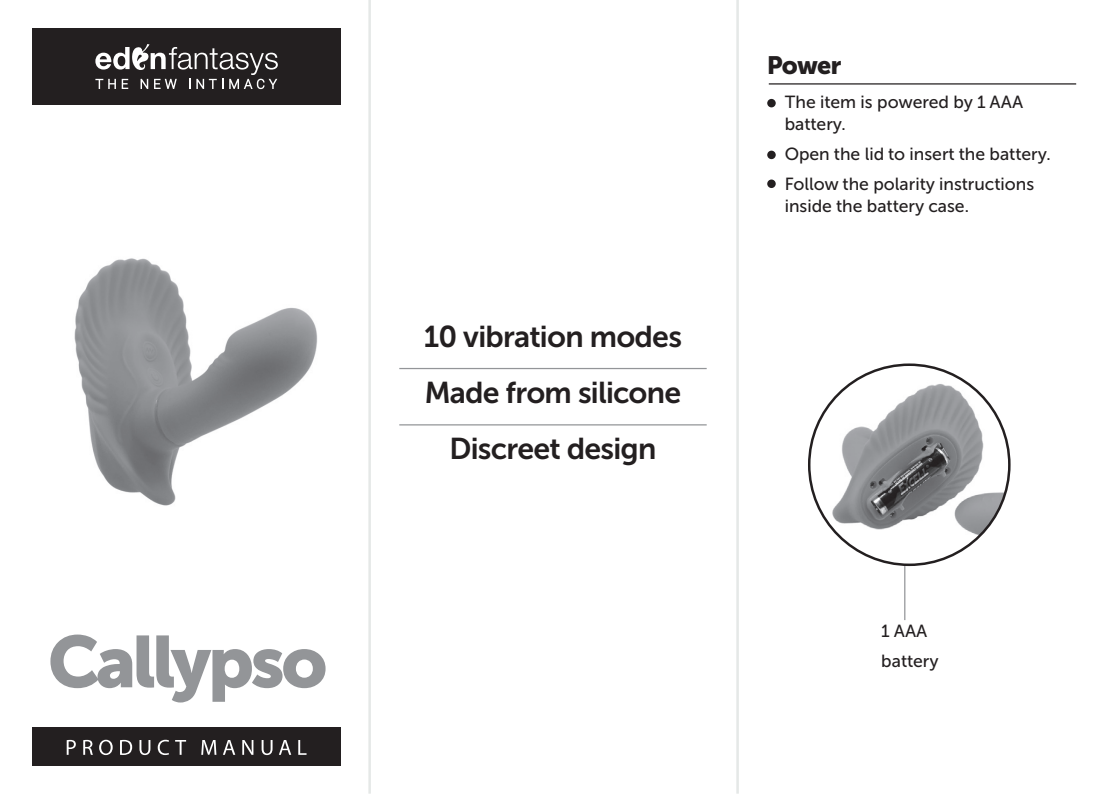
<style>
.page{position:relative;width:1106px;height:794px;background:#fff}
.page>*{position:absolute;margin:0;border:0;box-sizing:border-box;transform-origin:0 0}
.t1{font:72.5px "Museo Sans Cyrl 900";letter-spacing:-.05em;color:#939598}
.t2{font:30px/55.8px "Museo Sans Cyrl 700";letter-spacing:-.025em;color:#231f20;text-align:center}
.t3{font:25px "Museo Sans Cyrl 900";letter-spacing:-.035em;color:#231f20}
.t4{font:17.5px/22.5px "Museo Sans Cyrl 500";color:#231f20}
</style>
<div class="page">
<div style="left:32px;top:726px;width:309px;height:39px;background:#231f20"></div>
<div style="left:32px;top:28px;width:309px;height:77px;background:#231f20"></div>
<img style="left:74px;top:258px;width:244px;height:248px">
<img style="left:809px;top:365px;width:200px;height:200px;border-radius:100px">
<hr style="left:904px;top:566px;width:1px;height:54px;background:#939598">
<svg style="left:95px;top:44px;width:183px;height:45px"></svg>
<svg style="left:67px;top:739px;width:239px;height:16px"></svg>
<hr style="left:399px;top:368px;width:307px;height:1px;background:#939598">
<hr style="left:399px;top:424px;width:307px;height:1px;background:#939598">
<hr style="left:768px;top:83px;width:308px;height:2px;background:#231f20">
<div style="left:767px;top:151px;width:8px;height:8px;background:#231f20;border-radius:50%"></div>
<div style="left:767px;top:179px;width:8px;height:9px;background:#231f20;border-radius:50%"></div>
<div style="left:767px;top:99px;width:8px;height:8px;background:#231f20;border-radius:50%"></div>
<hr style="left:368px;top:0;width:3px;height:793px;background:#e5e8e7">
<hr style="left:736px;top:0;width:3px;height:793px;background:#e5e8e7">
<h1 class="t1" style="left:48px;top:620px;width:281px">Callypso</h1>
<h2 class="t2" style="left:424px;top:309px;width:260px">10 vibration modes<br>Made from silicone<br>Discreet design</h2>
<h3 class="t3" style="left:767px;top:51px;width:76px">Power</h3>
<p class="t4" style="left:784px;top:91px;width:240px">The item is powered by 1 AAA battery.</p>
<p class="t4" style="left:784px;top:139px;width:267px;line-height:29.5px">Open the lid to insert the battery.<br>Follow the polarity instructions</p>
<p class="t4" style="left:784px;top:195px;width:186px">inside the battery case.</p>
<p class="t4" style="left:881px;top:620px;width:48px">1 AAA</p>
<p class="t4" style="left:881px;top:649px;width:59px">battery</p>
</div>
